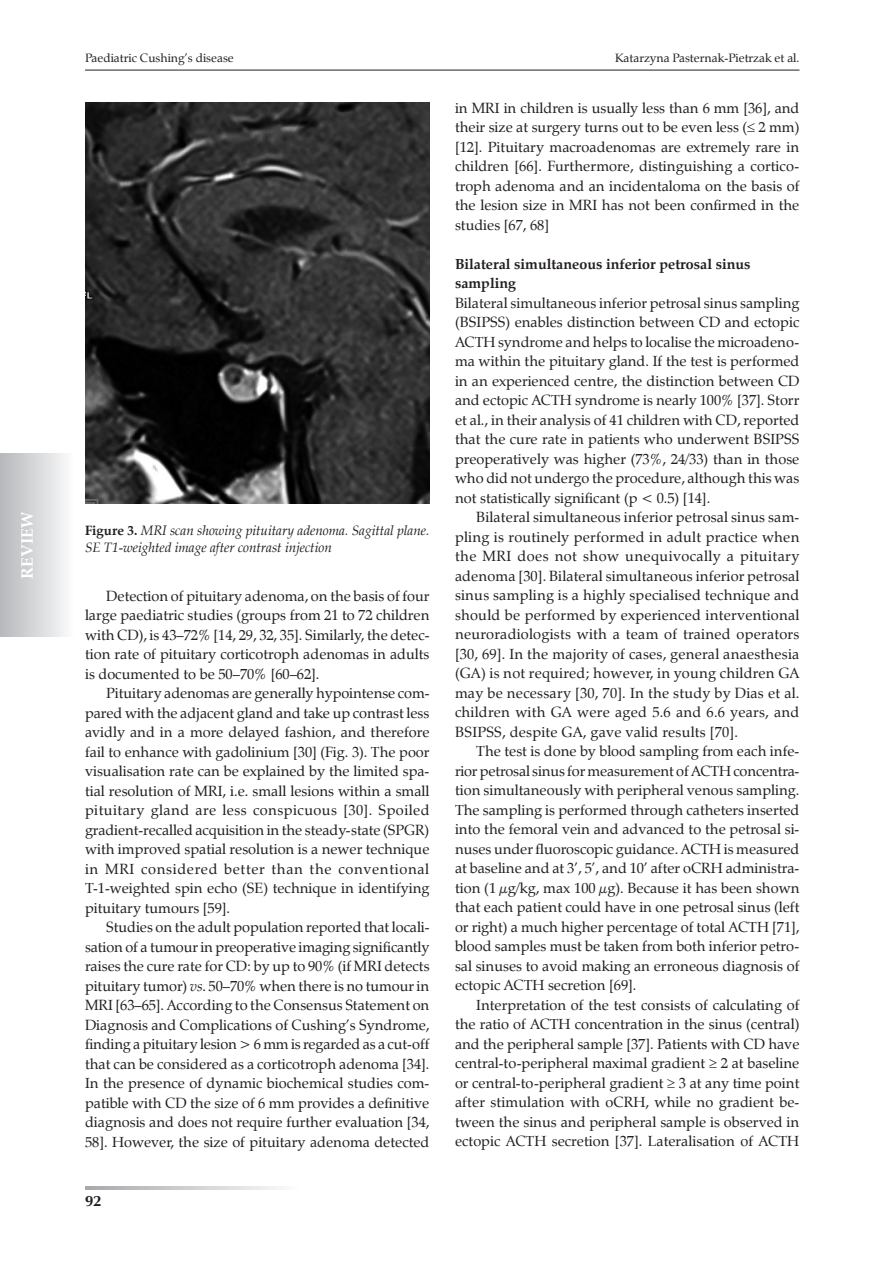
<style>
.page{position:relative;width:893px;height:1263px;background:#fff}
.page>*{position:absolute;margin:0;border:0;box-sizing:border-box;transform-origin:0 0}
.t1{font:700 16.5px "Zapf Calligr EU";color:#fff}
.t2{font:700 15px "Zapf Humnst EU";color:#231f20}
.t3{font:14.55px/19.5px "Zapf Calligr EU";color:#231f20;text-align:justify}
.t4{font:700 14.55px/19.5px "Zapf Calligr EU";color:#231f20}
.t5{font:italic 13.5px/17px "Zapf Calligr EU";color:#231f20}
.t6{font:12px "Zapf Calligr EU";color:#231f20}
.s1{font-weight:700;font-style:normal}
.s2{font-style:italic}
</style>
<div class="page">
<hr style="left:85px;top:70px;width:714px;height:1px;background:#231f20">
<div style="left:0;top:453px;width:73px;height:184px;background:linear-gradient(to right,#b6b8bb,#fbfbfc)"></div>
<svg style="left:85px;top:1186px;width:194px;height:3px"></svg>
<img style="left:85px;top:102px;width:344px;height:402px">
<p class="t1" style="left:17px;top:579px;width:69px;rotate:-90deg">REVIEW</p>
<p class="t6" style="left:85px;top:50px;width:150px">Paediatric Cushing’s disease</p>
<p class="t6" style="left:615px;top:50px;width:186px">Katarzyna Pasternak-Pietrzak et al.</p>
<p class="t5" style="left:85px;top:522px;width:346px"><span class="s1">Figure 3.</span> MRI scan showing pituitary adenoma. Sagittal plane.<br>SE T1-weighted image after contrast injection</p>
<p class="t3" style="left:85px;top:586px;width:346px;text-indent:21px">Detection of pituitary adenoma, on the basis of four large paediatric studies (groups from 21 to 72 children with CD), is 43–72% [14, 29, 32, 35]. Similarly, the detec&shy;tion rate of pituitary corticotroph adenomas in adults is documented to be 50–70% [60–62].</p>
<p class="t3" style="left:85px;top:684px;width:346px;text-indent:21px">Pituitary adenomas are generally hypointense com&shy;pared with the adjacent gland and take up contrast less avidly and in a more delayed fashion, and therefore fail to enhance with gadolinium [30] (Fig. 3). The poor visualisation rate can be explained by the limited spa&shy;tial resolution of MRI, i.e. small lesions within a small pituitary gland are less conspicuous [30]. Spoiled gradient-recalled acquisition in the steady-state (SPGR) with improved spatial resolution is a newer technique in MRI considered better than the conventional T-1-weighted spin echo (SE) technique in identifying pituitary tumours [59].</p>
<p class="t3" style="left:85px;top:918px;width:346px;text-indent:21px">Studies on the adult population reported that locali&shy;sation of a tumour in preoperative imaging significantly raises the cure rate for CD: by up to 90% (if MRI detects pituitary tumor) <span class="s2">vs</span>. 50–70% when there is no tumour in MRI [63–65]. According to the Consensus Statement on Diagnosis and Complications of Cushing’s Syndrome, finding a pituitary lesion &gt; 6 mm is regarded as a cut-off that can be considered as a corticotroph adenoma [34].<br>In the presence of dynamic biochemical studies com&shy;patible with CD the size of 6 mm provides a definitive diagnosis and does not require further evaluation [34, 58]. However, the size of pituitary adenoma detected</p>
<p class="t2" style="left:85px;top:1191px;width:18px">92</p>
<p class="t3" style="left:455px;top:98px;width:346px">in MRI in children is usually less than 6 mm [36], and their size at surgery turns out to be even less (≤ 2 mm) [12]. Pituitary macroadenomas are extremely rare in children [66]. Furthermore, distinguishing a cortico&shy;troph adenoma and an incidentaloma on the basis of the lesion size in MRI has not been confirmed in the studies [67, 68]</p>
<p class="t4" style="left:455px;top:255px;width:297px">Bilateral simultaneous inferior petrosal sinus sampling</p>
<p class="t3" style="left:455px;top:293px;width:346px">Bilateral simultaneous inferior petrosal sinus sampling (BSIPSS) enables distinction between CD and ectopic ACTH syndrome and helps to localise the microadeno&shy;ma within the pituitary gland. If the test is performed in an experienced centre, the distinction between CD and ectopic ACTH syndrome is nearly 100% [37]. Storr et al., in their analysis of 41 children with CD, reported that the cure rate in patients who underwent BSIPSS preoperatively was higher (73%, 24/33) than in those who did not undergo the procedure, although this was not statistically significant (p &lt; 0.5) [14].</p>
<p class="t3" style="left:455px;top:508px;width:346px;text-indent:21px">Bilateral simultaneous inferior petrosal sinus sam&shy;pling is routinely performed in adult practice when the MRI does not show unequivocally a pituitary adenoma [30]. Bilateral simultaneous inferior petrosal sinus sampling is a highly specialised technique and should be performed by experienced interventional neuroradiologists with a team of trained operators [30, 69]. In the majority of cases, general anaesthesia (GA) is not required; however, in young children GA may be necessary [30, 70]. In the study by Dias et al. children with GA were aged 5.6 and 6.6 years, and BSIPSS, despite GA, gave valid results [70].</p>
<p class="t3" style="left:455px;top:742px;width:346px;text-indent:21px">The test is done by blood sampling from each infe&shy;rior petrosal sinus for measurement of ACTH concentra&shy;tion simultaneously with peripheral venous sampling.<br>The sampling is performed through catheters inserted into the femoral vein and advanced to the petrosal si&shy;nuses under fluoroscopic guidance. ACTH is measured at baseline and at 3’, 5’, and 10’ after oCRH administra&shy;tion (1 μg/kg, max 100 μg). Because it has been shown that each patient could have in one petrosal sinus (left or right) a much higher percentage of total ACTH [71], blood samples must be taken from both inferior petro&shy;sal sinuses to avoid making an erroneous diagnosis of ectopic ACTH secretion [69].</p>
<p class="t3" style="left:455px;top:995px;width:346px;text-indent:21px">Interpretation of the test consists of calculating of the ratio of ACTH concentration in the sinus (central) and the peripheral sample [37]. Patients with CD have central-to-peripheral maximal gradient ≥ 2 at baseline or central-to-peripheral gradient ≥ 3 at any time point after stimulation with oCRH, while no gradient be&shy;tween the sinus and peripheral sample is observed in ectopic ACTH secretion [37]. Lateralisation of ACTH</p>
</div>
